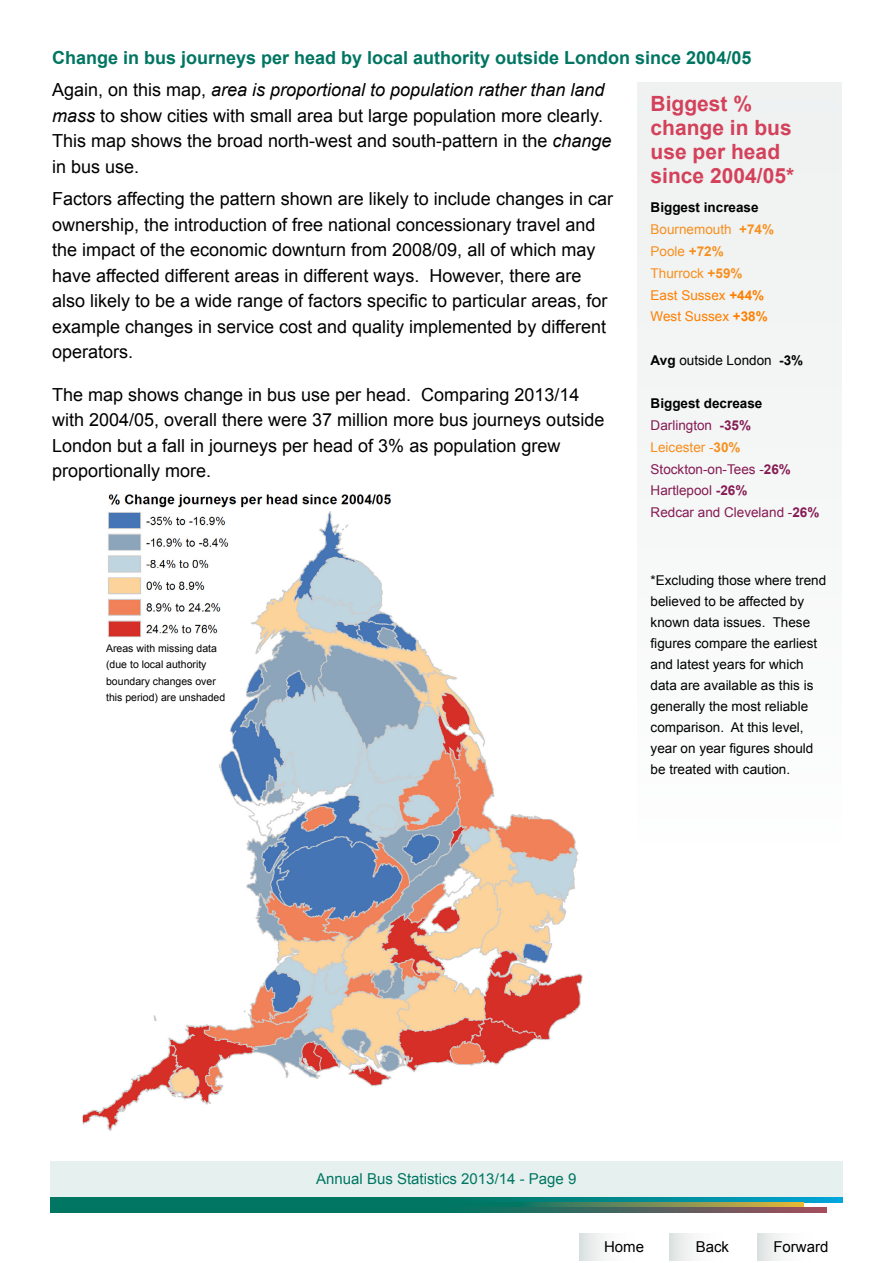
<style>
.page{position:relative;width:893px;height:1263px;background:#fff}
.page>*{position:absolute;margin:0;border:0;box-sizing:border-box;transform-origin:0 0}
.t1{font:700 21px/24px "Arial";color:#d4415a}
.no_bullets_mt{font:18px/25.5px "Arial";color:#000}
.bold_intro_text{font:700 18px "Arial";color:#007662}
.t2{font:15px "Arial";color:#007662}
.t3{font:15px "Arial";color:#000}
.Side_bar{font:13.5px/21px "Arial";color:#000}
.Side_bar-2{font:13.5px "Arial";color:#851b53}
.Side_bar-3{font:13.5px "Arial";color:#f78f1e}
.Side_bar-4{font:700 13.5px "Arial";color:#000}
.Side_bar-5{font:13.5px "Arial";color:#ff7f00}
.t4{font:10.5px/16.5px "Arial";color:#000}
.s1{font-weight:700}
.s2{font-style:italic}
</style>
<div class="page">
<div style="left:50px;top:1161px;width:792px;height:36px;background:#e6f1ef"></div>
<svg style="left:50px;top:1197px;width:792px;height:5px;background:#00817d"></svg>
<svg style="left:50px;top:1202px;width:753px;height:5px;background:#2f805c"></svg>
<svg style="left:50px;top:1207px;width:777px;height:6px;background:#266c60"></svg>
<img style="left:82px;top:494px;width:501px;height:637px">
<div style="left:638px;top:83px;width:204px;height:759px;background:#f5f6f6"></div>
<div style="left:757px;top:1233px;width:88px;height:27px;background:linear-gradient(to right,#e9eceb,#fff)"></div>
<div style="left:668px;top:1233px;width:89px;height:27px;background:linear-gradient(to right,#e8ebeb,#fff)"></div>
<div style="left:580px;top:1233px;width:88px;height:27px;background:linear-gradient(to right,#e9eceb,#fff)"></div>
<p class="bold_intro_text" style="left:52px;top:46px;width:701px">Change in bus journeys per head by local authority outside London since 2004/05</p>
<p class="t1" style="left:651px;top:92px;width:145px">Biggest % change in bus use per head since 2004/05*</p>
<p class="Side_bar-4" style="left:651px;top:199px;width:110px">Biggest increase</p>
<p class="Side_bar-3" style="left:651px;top:221px;width:125px">Bournemouth <span class="s1">+74%</span></p>
<p class="Side_bar-3" style="left:651px;top:242px;width:75px">Poole <span class="s1">+72%</span></p>
<p class="Side_bar-3" style="left:651px;top:264px;width:93px">Thurrock <span class="s1">+59%</span></p>
<p class="Side_bar-5" style="left:651px;top:286px;width:115px">East Sussex <span class="s1">+44%</span></p>
<p class="Side_bar-5" style="left:651px;top:308px;width:119px">West Sussex <span class="s1">+38%</span></p>
<p class="Side_bar" style="left:651px;top:350px;width:154px"><span class="s1">Avg</span> outside London <span class="s1">-3%</span></p>
<p class="Side_bar-4" style="left:651px;top:395px;width:113px">Biggest decrease</p>
<p class="Side_bar-2" style="left:651px;top:416px;width:102px">Darlington <span class="s1">-35%</span></p>
<p class="Side_bar-3" style="left:651px;top:438px;width:92px">Leicester -<span class="s1">30%</span></p>
<p class="Side_bar-2" style="left:651px;top:460px;width:142px">Stockton-on-Tees -<span class="s1">26%</span></p>
<p class="Side_bar-2" style="left:651px;top:482px;width:98px">Hartlepool <span class="s1">-26%</span></p>
<p class="Side_bar-2" style="left:651px;top:504px;width:170px">Redcar and Cleveland -<span class="s1">26%</span></p>
<p class="no_bullets_mt" style="left:52px;top:77px;width:561px">Again, on this map, <span class="s2">area is proportional to population rather than land mass</span> to show cities with small area but large population more clearly.<br>This map shows the broad north-west and south-pattern in the <span class="s2">change </span>in bus use.</p>
<p class="no_bullets_mt" style="left:52px;top:186px;width:562px">Factors affecting the pattern shown are likely to include changes in car ownership, the introduction of free national concessionary travel and the impact of the economic downturn from 2008/09, all of which may have affected different areas in different ways. However, there are also likely to be a wide range of factors specific to particular areas, for example changes in service cost and quality implemented by different operators.</p>
<p class="no_bullets_mt" style="left:52px;top:382px;width:554px">The map shows change in bus use per head. Comparing 2013/14 with 2004/05, overall there were 37 million more bus journeys outside London but a fall in journeys per head of 3% as population grew proportionally more.</p>
<p class="t4" style="left:106px;top:640px;width:121px">Areas with missing data (due to local authority boundary changes over this period) are unshaded</p>
<p class="Side_bar" style="left:651px;top:570px;width:177px">*Excluding those where trend believed to be affected by known data issues. These figures compare the earliest and latest years for which data are available as this is generally the most reliable comparison. At this level, year on year figures should be treated with caution.</p>
<p class="t2" style="left:316px;top:1169px;width:262px">Annual Bus Statistics 2013/14 - Page 9</p>
<p class="t3" style="left:604px;top:1237px;width:42px">Home</p>
<p class="t3" style="left:696px;top:1237px;width:35px">Back</p>
<p class="t3" style="left:773px;top:1237px;width:57px">Forward</p>
</div>
